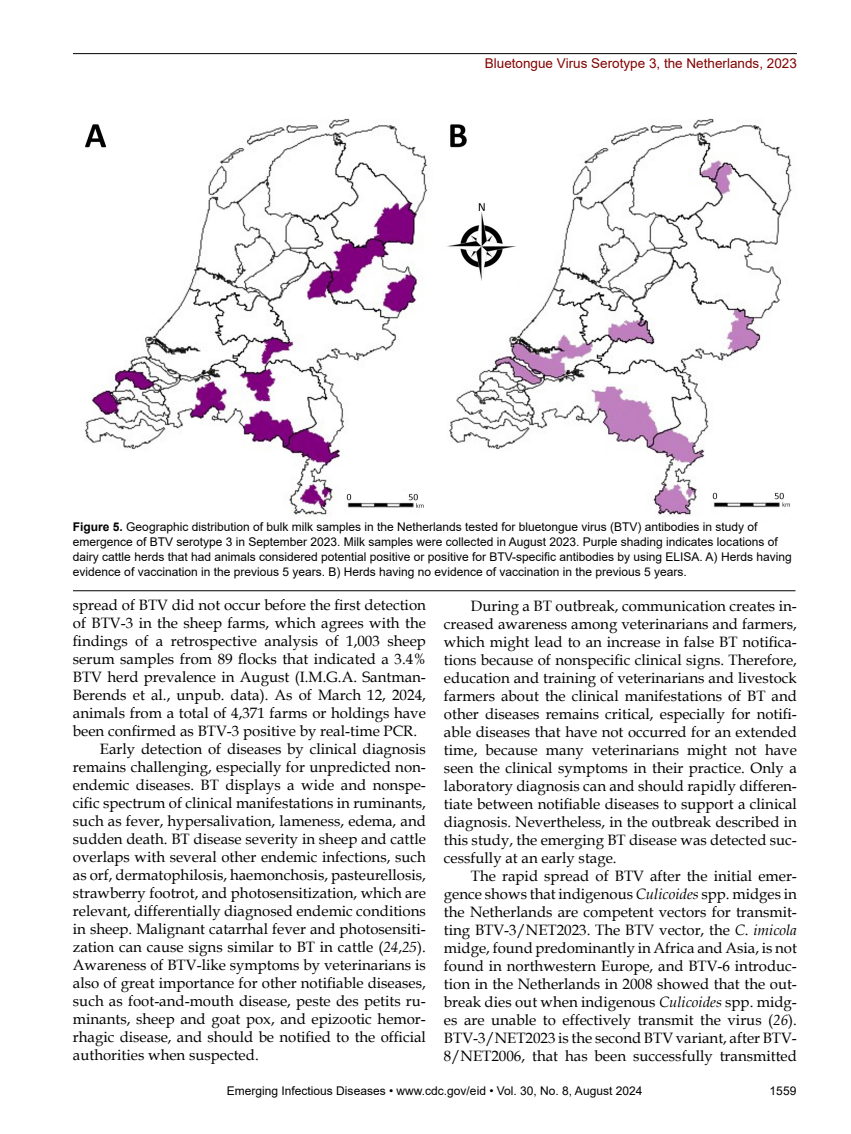
<style>
.page{position:relative;width:851px;height:1134px;background:#fff}
.page>*{position:absolute;margin:0;border:0;box-sizing:border-box;transform-origin:0 0}
.t1{font:15px/18px "Book Antiqua";color:#000;text-align:justify}
.t2{font:13.5px "Arial";color:#820200}
.t3{font:12px/15px "Arial";color:#000}
.s1{font-weight:700}
.s2{font-style:italic}
</style>
<div class="page">
<hr style="left:73px;top:53px;width:723px;height:1px;background:#000">
<img style="left:84px;top:118px;width:708px;height:397px">
<hr style="left:73px;top:590px;width:722px;height:1px;background:#000">
<p class="t2" style="left:485px;top:54px;width:313px">Bluetongue Virus Serotype 3, the Netherlands, 2023</p>
<p class="t3" style="left:73px;top:519px;width:720px"><span class="s1">Figure 5.</span> Geographic distribution of bulk milk samples in the Netherlands tested for bluetongue virus (BTV) antibodies in study of emergence of BTV serotype 3 in September 2023. Milk samples were collected in August 2023. Purple shading indicates locations of dairy cattle herds that had animals considered potential positive or positive for BTV-specific antibodies by using ELISA. A) Herds having evidence of vaccination in the previous 5 years. B) Herds having no evidence of vaccination in the previous 5 years.</p>
<p class="t1" style="left:73px;top:596px;width:354px">spread of BTV did not occur before the first detection</p>
<p class="t1" style="left:73px;top:614px;width:354px">of BTV-3 in the sheep farms, which agrees with the</p>
<p class="t1" style="left:73px;top:632px;width:354px">findings of a retrospective analysis of 1,003 sheep</p>
<p class="t1" style="left:73px;top:650px;width:354px">serum samples from 89 flocks that indicated a 3.4%</p>
<p class="t1" style="left:73px;top:668px;width:354px">BTV herd prevalence in August (I.M.G.A. Santman-</p>
<p class="t1" style="left:73px;top:686px;width:354px">Berends et al., unpub. data). As of March 12, 2024,</p>
<p class="t1" style="left:73px;top:704px;width:354px">animals from a total of 4,371 farms or holdings have</p>
<p class="t1" style="left:73px;top:722px;width:345px">been confirmed as BTV-3 positive by real-time PCR.</p>
<p class="t1" style="left:100px;top:740px;width:327px">Early detection of diseases by clinical diagnosis</p>
<p class="t1" style="left:73px;top:758px;width:354px">remains challenging, especially for unpredicted non-</p>
<p class="t1" style="left:73px;top:776px;width:354px">endemic diseases. BT displays a wide and nonspe-</p>
<p class="t1" style="left:73px;top:794px;width:354px">cific spectrum of clinical manifestations in ruminants,</p>
<p class="t1" style="left:73px;top:812px;width:354px">such as fever, hypersalivation, lameness, edema, and</p>
<p class="t1" style="left:73px;top:830px;width:354px">sudden death. BT disease severity in sheep and cattle</p>
<p class="t1" style="left:73px;top:848px;width:354px">overlaps with several other endemic infections, such</p>
<p class="t1" style="left:73px;top:866px;width:354px">as orf, dermatophilosis, haemonchosis, pasteurellosis,</p>
<p class="t1" style="left:73px;top:884px;width:354px">strawberry footrot, and photosensitization, which are</p>
<p class="t1" style="left:73px;top:902px;width:354px">relevant, differentially diagnosed endemic conditions</p>
<p class="t1" style="left:73px;top:920px;width:354px">in sheep. Malignant catarrhal fever and photosensiti-</p>
<p class="t1" style="left:73px;top:938px;width:354px">zation can cause signs similar to BT in cattle (<span class="s2">24</span>,<span class="s2">25</span>).</p>
<p class="t1" style="left:73px;top:956px;width:354px">Awareness of BTV-like symptoms by veterinarians is</p>
<p class="t1" style="left:73px;top:974px;width:354px">also of great importance for other notifiable diseases,</p>
<p class="t1" style="left:73px;top:992px;width:354px">such as foot-and-mouth disease, peste des petits ru-</p>
<p class="t1" style="left:73px;top:1010px;width:354px">minants, sheep and goat pox, and epizootic hemor-</p>
<p class="t1" style="left:73px;top:1028px;width:354px">rhagic disease, and should be notified to the official</p>
<p class="t1" style="left:73px;top:1046px;width:187px">authorities when suspected.</p>
<p class="t1" style="left:444px;top:597px;width:354px;text-indent:27px">During a BT outbreak, communication creates in&shy;creased awareness among veterinarians and farmers, which might lead to an increase in false BT notifica&shy;tions because of nonspecific clinical signs. Therefore, education and training of veterinarians and livestock farmers about the clinical manifestations of BT and other diseases remains critical, especially for notifi&shy;able diseases that have not occurred for an extended time, because many veterinarians might not have seen the clinical symptoms in their practice. Only a laboratory diagnosis can and should rapidly differen&shy;tiate between notifiable diseases to support a clinical diagnosis. Nevertheless, in the outbreak described in this study, the emerging BT disease was detected suc&shy;cessfully at an early stage.</p>
<p class="t1" style="left:444px;top:867px;width:354px;text-indent:27px">The rapid spread of BTV after the initial emer&shy;gence shows that indigenous <span class="s2">Culicoides</span> spp. midges in the Netherlands are competent vectors for transmit&shy;ting BTV-3/NET2023. The BTV vector, the <span class="s2">C</span>. <span class="s2">imicola </span>midge, found predominantly in Africa and Asia, is not found in northwestern Europe, and BTV-6 introduc&shy;tion in the Netherlands in 2008 showed that the out&shy;break dies out when indigenous <span class="s2">Culicoides</span> spp. midg&shy;es are unable to effectively transmit the virus (<span class="s2">26</span>).<br>BTV-3/NET2023 is the second BTV variant, after BTV-8/NET2006, that has been successfully transmitted</p>
<p class="t3" style="left:227px;top:1084px;width:417px">Emerging Infectious Diseases • www.cdc.gov/eid • Vol. 30, No. 8, August 2024</p>
<p class="t3" style="left:769px;top:1084px;width:28px">1559</p>
</div>
